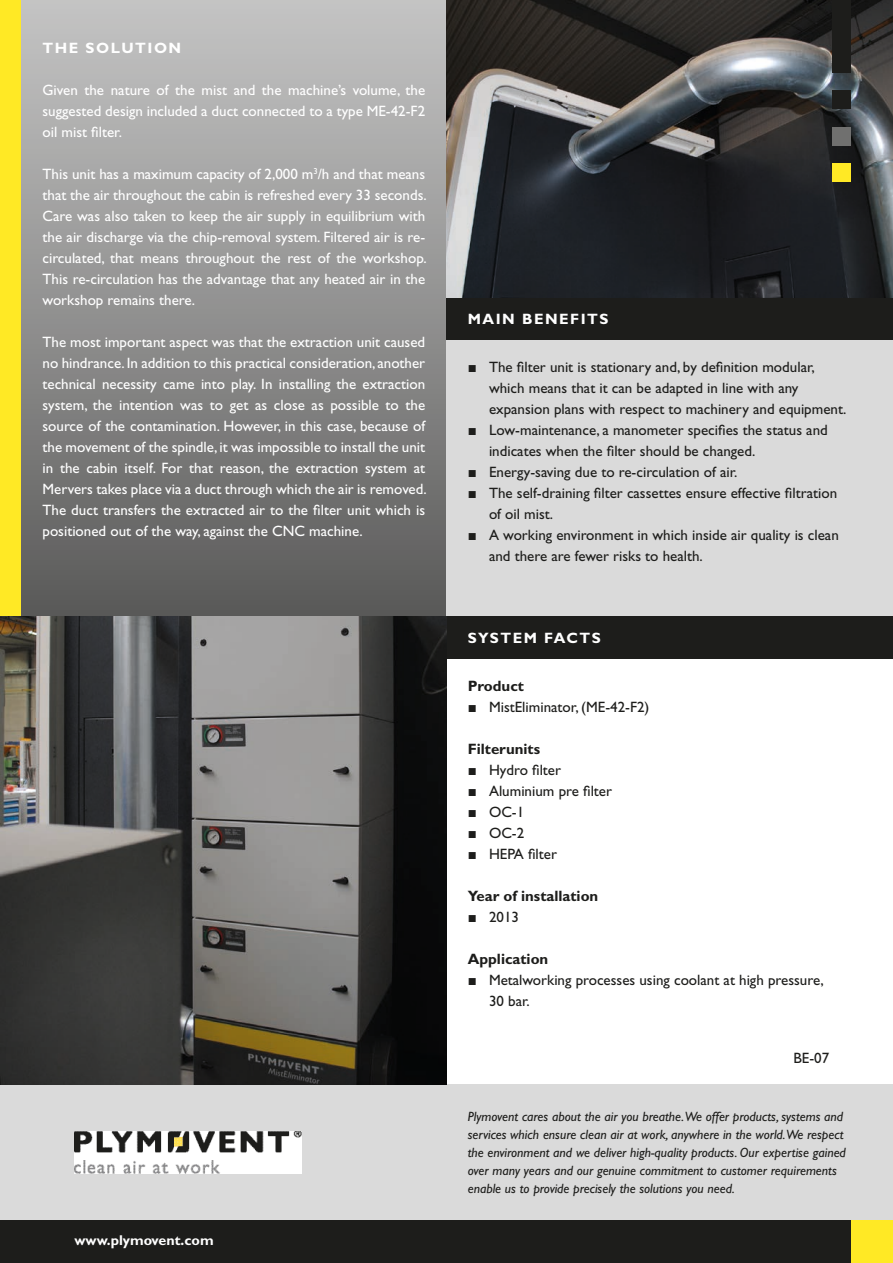
<style>
.page{position:relative;width:893px;height:1263px;background:#fff}
.page>*{position:absolute;margin:0;border:0;box-sizing:border-box;transform-origin:0 0}
.t1{font:15px/21px "Gill Sans Std";color:#fff;text-align:justify}
.t2{font:15px/21px "Gill Sans Std";color:#1d1d1b}
.t3{font:700 15px "Gill Sans Std";color:#1d1d1b}
.t4{font:700 15px "Gill Sans Std";letter-spacing:.1em;color:#fff}
.t5{font:700 14.25px "Gill Sans Std";color:#fff}
.t6{font:italic 13.5px/18px "Gill Sans Std";color:#1d1d1b}
.s1{font-family:"Arial"}
</style>
<div class="page">
<div style="left:21px;top:0;width:425px;height:617px;background:linear-gradient(to bottom,#c6c6c6,#5b5a5a)"></div>
<div style="left:446px;top:340px;width:447px;height:277px;background:#dadada"></div>
<div style="left:0;top:1084px;width:893px;height:136px;background:#dadada"></div>
<div style="left:0;top:0;width:21px;height:617px;background:#ffe925"></div>
<div style="left:850px;top:1220px;width:43px;height:43px;background:#ffe925"></div>
<div style="left:446px;top:298px;width:447px;height:42px;background:#1d1d1b"></div>
<div style="left:446px;top:617px;width:447px;height:42px;background:#1d1d1b"></div>
<div style="left:0;top:1220px;width:850px;height:43px;background:#1d1d1b"></div>
<img style="left:446px;top:0;width:447px;height:298px">
<img style="left:0;top:617px;width:446px;height:467px">
<div style="left:832px;top:164px;width:18px;height:18px;background:#ffe925"></div>
<div style="left:832px;top:127px;width:18px;height:18px;background:#70706f"></div>
<div style="left:832px;top:91px;width:18px;height:18px;background:#1d1d1b"></div>
<div style="left:832px;top:0;width:18px;height:73px;background:#1d1d1b"></div>
<img style="left:74px;top:1131px;width:227px;height:43px">
<p class="t4" style="left:43px;top:39px;width:140px">THE SOLUTION</p>
<p class="t1" style="left:43px;top:79px;width:384px">Given the nature of the mist and the machine’s volume, the suggested design included a duct connected to a type ME-42-F2 oil mist filter.</p>
<p class="t1" style="left:43px;top:163px;width:386px">This unit has a maximum capacity of 2,000 m<sup>3</sup>/h and that means that the air throughout the cabin is refreshed every 33 seconds.<br>Care was also taken to keep the air supply in equilibrium with the air discharge via the chip-removal system. Filtered air is re&shy;circulated, that means throughout the rest of the workshop.<br>This re-circulation has the advantage that any heated air in the workshop remains there.</p>
<p class="t1" style="left:43px;top:331px;width:386px">The most important aspect was that the extraction unit caused no hindrance. In addition to this practical consideration, another technical necessity came into play. In installing the extraction system, the intention was to get as close as possible to the source of the contamination. However, in this case, because of the movement of the spindle, it was impossible to install the unit in the cabin itself. For that reason, the extraction system at Mervers takes place via a duct through which the air is removed.<br>The duct transfers the extracted air to the filter unit which is positioned out of the way, against the CNC machine.</p>
<p class="t5" style="left:74px;top:1232px;width:141px">www.plymovent.com</p>
<p class="t4" style="left:468px;top:310px;width:142px">MAIN BENEFITS</p>
<p class="t2" style="left:489px;top:356px;width:359px;text-indent:-21px"><span class="s1">■</span> The filter unit is stationary and, by definition modular, which means that it can be adapted in line with any expansion plans with respect to machinery and equipment.</p>
<p class="t2" style="left:489px;top:419px;width:340px;text-indent:-21px"><span class="s1">■</span> Low-maintenance, a manometer specifies the status and indicates when the filter should be changed.</p>
<p class="t2" style="left:468px;top:461px;width:271px"><span class="s1">■</span> Energy-saving due to re-circulation of air.</p>
<p class="t2" style="left:489px;top:482px;width:350px;text-indent:-21px"><span class="s1">■</span> The self-draining filter cassettes ensure effective filtration of oil mist.</p>
<p class="t2" style="left:489px;top:524px;width:351px;text-indent:-21px"><span class="s1">■</span> A working environment in which inside air quality is clean and there are fewer risks to health.</p>
<p class="t4" style="left:468px;top:629px;width:35px">system</p>
<p class="t4" style="left:544px;top:629px;width:12px">facts</p>
<p class="t3" style="left:468px;top:677px;width:58px">Product</p>
<p class="t2" style="left:468px;top:696px;width:183px"><span class="s1">■</span> MistEliminator, (ME-42-F2)</p>
<p class="t3" style="left:468px;top:740px;width:74px">Filterunits</p>
<p class="t2" style="left:468px;top:759px;width:95px"><span class="s1">■</span> Hydro filter</p>
<p class="t2" style="left:468px;top:780px;width:146px"><span class="s1">■</span> Aluminium pre filter</p>
<p class="t2" style="left:468px;top:801px;width:58px"><span class="s1">■</span> OC-1</p>
<p class="t2" style="left:468px;top:822px;width:58px"><span class="s1">■</span> OC-2</p>
<p class="t2" style="left:468px;top:843px;width:91px"><span class="s1">■</span> HEPA filter</p>
<p class="t3" style="left:468px;top:887px;width:132px">Year of installation</p>
<p class="t2" style="left:468px;top:906px;width:53px"><span class="s1">■</span> 2013</p>
<p class="t3" style="left:468px;top:950px;width:82px">Application</p>
<p class="t2" style="left:489px;top:969px;width:336px;text-indent:-21px"><span class="s1">■</span> Metalworking processes using coolant at high pressure,<br>30 bar.</p>
<p class="t2" style="left:793px;top:1048px;width:37px">BE-07</p>
<p class="t6" style="left:468px;top:1107px;width:380px">Plymovent cares about the air you breathe.We offer products, systems and services which ensure clean air at work, anywhere in the world.We respect the environment and we deliver high-quality products. Our expertise gained over many years and our genuine commitment to customer requirements enable us to provide precisely the solutions you need.</p>
</div>
